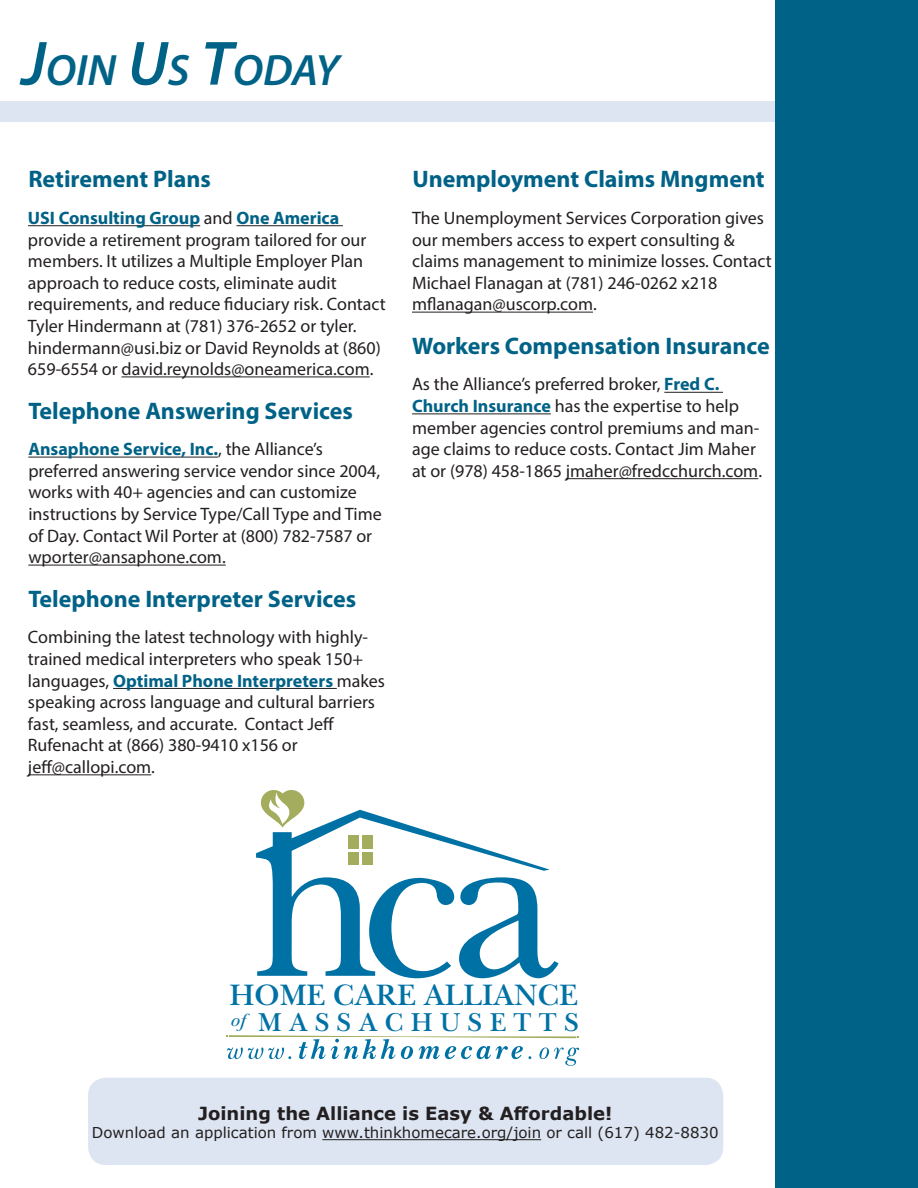
<style>
.page{position:relative;width:918px;height:1188px;background:#fff}
.page>*{position:absolute;margin:0;border:0;box-sizing:border-box;transform-origin:0 0}
.t1{font:italic 600 44.1px "Myriad Pro";color:#006286}
.t2{font:600 30.9px "New Baskerville Std";color:#0071a5}
.t3{font:600 27px "New Baskerville Std";letter-spacing:.275em;color:#0071a5}
.Paragraph{font:700 24px "Myriad Pro";color:#006286}
.Paragraph-2{font:18px/21.6px "Myriad Pro";color:#231f20}
.t4{font:700 18px "Verdana";color:#231f20}
.t5{font:15px "Verdana";color:#231f20}
.s1{font-size:63px}
.s2{font-weight:700;color:#006286}
</style>
<div class="page">
<div style="left:0;top:101px;width:918px;height:21px;background:#dce5f1"></div>
<div style="left:776px;top:0;width:142px;height:1188px;background:#006286"></div>
<div style="left:88px;top:1078px;width:635px;height:87px;background:#dce5f1;border-radius:18px"></div>
<hr style="left:322px;top:1139px;width:219px;height:1px;background:#231f20">
<svg style="left:256px;top:810px;width:294px;height:166px"></svg>
<svg style="left:369px;top:876px;width:190px;height:102px"></svg>
<div style="left:349px;top:835px;width:10px;height:14px;background:#a4ac5e"></div>
<div style="left:349px;top:852px;width:10px;height:13px;background:#a4ac5e"></div>
<div style="left:362px;top:835px;width:10px;height:14px;background:#a4ac5e"></div>
<div style="left:362px;top:852px;width:10px;height:13px;background:#a4ac5e"></div>
<svg style="left:261px;top:790px;width:43px;height:38px"></svg>
<svg style="left:226px;top:1035px;width:353px;height:31px"></svg>
<hr style="left:28px;top:225px;width:172px;height:1px;background:#231f20">
<hr style="left:236px;top:225px;width:107px;height:1px;background:#231f20">
<hr style="left:122px;top:376px;width:248px;height:1px;background:#231f20">
<hr style="left:28px;top:457px;width:190px;height:1px;background:#231f20">
<hr style="left:28px;top:565px;width:198px;height:1px;background:#231f20">
<hr style="left:113px;top:688px;width:224px;height:1px;background:#231f20">
<hr style="left:28px;top:774px;width:123px;height:1px;background:#231f20">
<hr style="left:412px;top:312px;width:181px;height:1px;background:#231f20">
<hr style="left:664px;top:392px;width:59px;height:1px;background:#231f20">
<hr style="left:412px;top:413px;width:139px;height:1px;background:#231f20">
<hr style="left:566px;top:478px;width:192px;height:1px;background:#231f20">
<p class="t1" style="left:22px;top:42px;width:319px"><span class="s1">J</span>OIN <span class="s1">U</span>S <span class="s1">T</span>ODAY</p>
<h3 class="Paragraph" style="left:28px;top:164px;width:184px">Retirement Plans</h3>
<p class="Paragraph-2" style="left:28px;top:207px;width:359px"><span class="s2">USI Consulting Group</span> and <span class="s2">One America </span>provide a retirement program tailored for our members. It utilizes a Multiple Employer Plan approach to reduce costs, eliminate audit requirements, and reduce fiduciary risk. Contact Tyler Hindermann at (781) 376-2652 or tyler. hindermann@usi.biz or David Reynolds at (860)<br>659-6554 or david.reynolds@oneamerica.com.</p>
<h3 class="Paragraph" style="left:28px;top:395px;width:326px">Telephone Answering Services</h3>
<h3 class="Paragraph-2" style="left:28px;top:438px;width:355px"><span class="s2">Ansaphone Service, Inc.</span>, the Alliance’s preferred answering service vendor since 2004, works with 40+ agencies and can customize instructions by Service Type/Call Type and Time of Day. Contact Wil Porter at (800) 782-7587 or wporter@ansaphone.com.</h3>
<h3 class="Paragraph" style="left:28px;top:583px;width:329px">Telephone Interpreter Services</h3>
<p class="Paragraph-2" style="left:28px;top:626px;width:359px">Combining the latest technology with highly&shy;trained medical interpreters who speak 150+ languages, <span class="s2">Optimal Phone Interpreters</span> makes speaking across language and cultural barriers fast, seamless, and accurate. Contact Jeff Rufenacht at (866) 380-9410 x156 or jeff@callopi.com.</p>
<h3 class="Paragraph" style="left:412px;top:164px;width:354px">Unemployment Claims Mngment</h3>
<p class="Paragraph-2" style="left:412px;top:207px;width:361px">The Unemployment Services Corporation gives our members access to expert consulting &amp; claims management to minimize losses. Contact Michael Flanagan at (781) 246-0262 x218 mflanagan@uscorp.com.</p>
<p class="Paragraph" style="left:412px;top:330px;width:359px">Workers Compensation Insurance</p>
<p class="Paragraph-2" style="left:412px;top:373px;width:352px">As the Alliance’s preferred broker, <span class="s2">Fred C.<br>Church Insurance</span> has the expertise to help member agencies control premiums and man&shy;age claims to reduce costs. Contact Jim Maher at or (978) 458-1865 jmaher@fredcchurch.com.</p>
<p class="t2" style="left:230px;top:978px;width:350px">HOME CARE ALLIANCE</p>
<p class="t3" style="left:229px;top:1007px;width:351px"><sup>of</sup> MASSACHUSETTS</p>
<p class="t4" style="left:198px;top:1101px;width:416px">Joining the Alliance is Easy &amp; Affordable!</p>
<p class="t5" style="left:92px;top:1123px;width:628px">Download an application from www.thinkhomecare.org/join or call (617) 482-8830</p>
</div>
